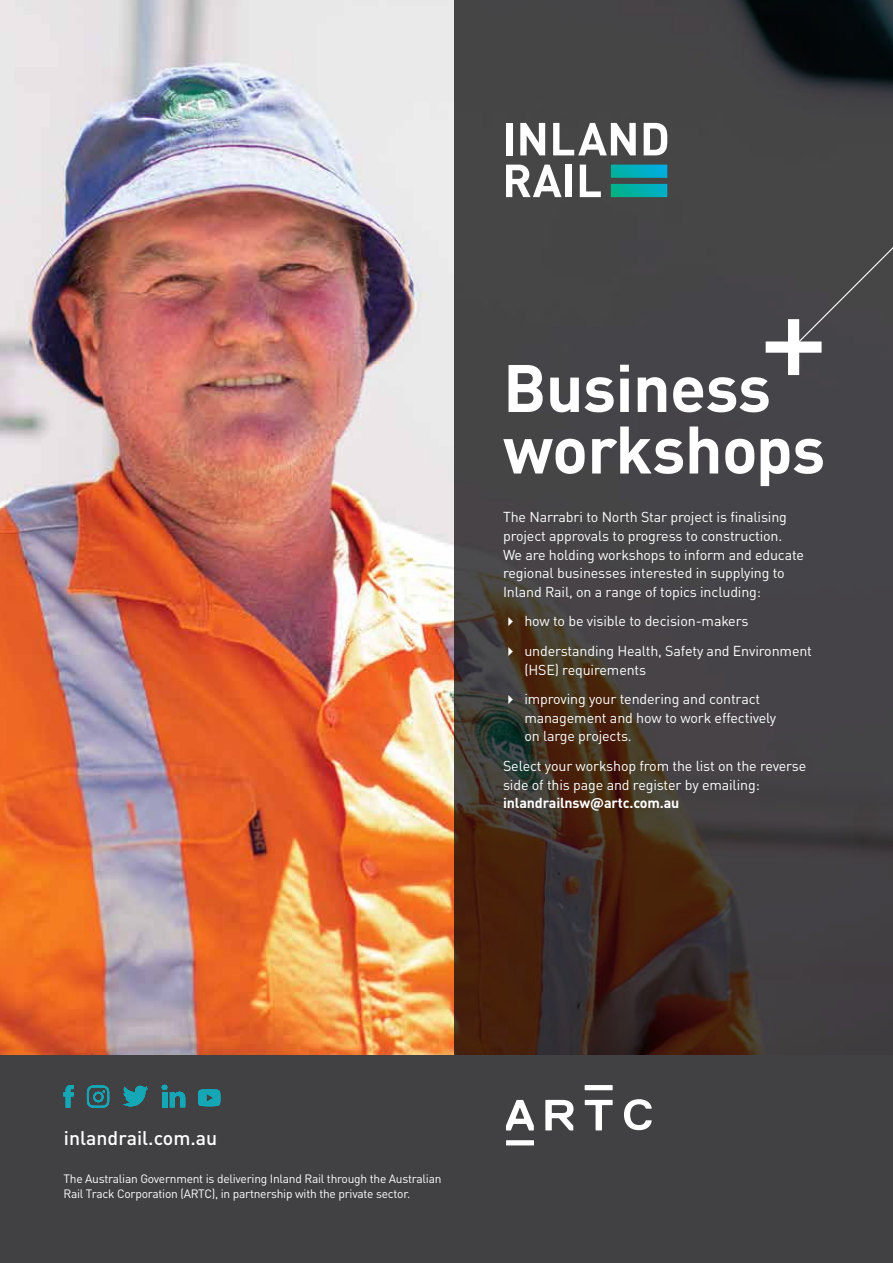
<style>
.page{position:relative;width:893px;height:1263px;background:#fff}
.page>*{position:absolute;margin:0;border:0;box-sizing:border-box;transform-origin:0 0}
.t1{font:700 66px/61.5px "DINOT";letter-spacing:-.01em;color:#fff}
.t2{font:500 19.5px "DINOT";color:#fff}
.t3{font:14.25px/18.8px "DINOT";letter-spacing:-.01em;color:#fff}
.t4{font:700 14.25px "DINOT";letter-spacing:-.01em;color:#fff}
.t5{font:12px/15px "DINOT";letter-spacing:-.02em;color:#fff}
</style>
<div class="page">
<img style="left:0;top:0;width:454px;height:1055px">
<div style="left:0;top:1055px;width:893px;height:208px;background:#414042"></div>
<svg style="left:454px;top:0;width:439px;height:1055px;background:#423c3b"></svg>
<div style="left:506px;top:123px;width:6px;height:32px;background:#fff"></div>
<svg style="left:520px;top:123px;width:25px;height:32px"></svg>
<svg style="left:553px;top:123px;width:83px;height:32px"></svg>
<svg style="left:644px;top:123px;width:23px;height:32px"></svg>
<svg style="left:506px;top:165px;width:55px;height:32px"></svg>
<div style="left:565px;top:165px;width:7px;height:32px;background:#fff"></div>
<svg style="left:580px;top:165px;width:21px;height:32px"></svg>
<svg style="left:611px;top:165px;width:56px;height:32px;background:#0d9b9f"></svg>
<svg style="left:766px;top:230px;width:127px;height:145px;background:#535254"></svg>
<svg style="left:123px;top:1086px;width:25px;height:20px"></svg>
<svg style="left:87px;top:1085px;width:22px;height:23px"></svg>
<svg style="left:63px;top:1085px;width:11px;height:22px"></svg>
<svg style="left:162px;top:1085px;width:23px;height:22px"></svg>
<svg style="left:198px;top:1089px;width:22px;height:17px"></svg>
<svg style="left:506px;top:1140px;width:28px;height:5px"></svg>
<svg style="left:585px;top:1085px;width:28px;height:5px"></svg>
<svg style="left:506px;top:1100px;width:28px;height:30px"></svg>
<svg style="left:585px;top:1100px;width:28px;height:30px"></svg>
<svg style="left:545px;top:1100px;width:28px;height:30px"></svg>
<svg style="left:624px;top:1099px;width:28px;height:31px"></svg>
<svg style="left:508px;top:617px;width:5px;height:9px"></svg>
<svg style="left:508px;top:647px;width:5px;height:9px"></svg>
<svg style="left:508px;top:695px;width:5px;height:9px"></svg>
<h1 class="t1" style="left:503px;top:351px;width:324px">Business workshops</h1>
<p class="t3" style="left:503px;top:506px;width:303px">The Narrabri to North Star project is finalising project approvals to progress to construction.<br>We are holding workshops to inform and educate regional businesses interested in supplying to Inland Rail, on a range of topics including:</p>
<p class="t3" style="left:524px;top:605px;width:289px;line-height:29.4px">how to be visible to decision-makers understanding Health, Safety and Environment</p>
<p class="t3" style="left:524px;top:653px;width:237px;line-height:29.4px">(HSE) requirements<br>improving your tendering and contract</p>
<p class="t3" style="left:524px;top:707px;width:253px">management and how to work effectively on large projects.</p>
<p class="t3" style="left:503px;top:755px;width:305px">Select your workshop from the list on the reverse side of this page and register by emailing:</p>
<p class="t4" style="left:503px;top:792px;width:178px">inlandrailnsw@artc.com.au</p>
<h2 class="t2" style="left:64px;top:1123px;width:155px">inlandrail.com.au</h2>
<p class="t5" style="left:63px;top:1170px;width:380px">The Australian Government is delivering Inland Rail through the Australian<br>Rail Track Corporation (ARTC), in partnership with the private sector.</p>
</div>
